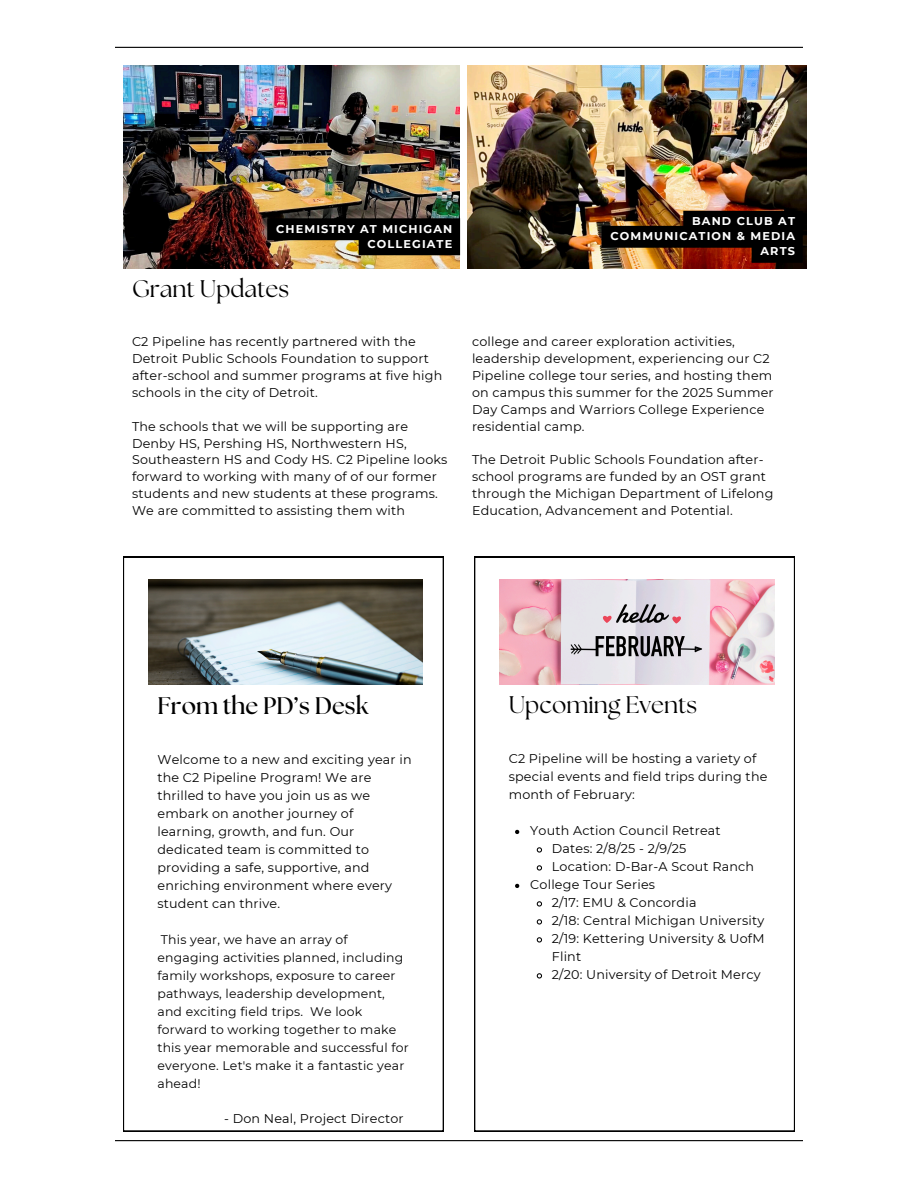
<style>
.page{position:relative;width:918px;height:1188px;background:#fff}
.page>*{position:absolute;margin:0;border:0;box-sizing:border-box;transform-origin:0 0}
.t1{font:24px "The Seasons";color:#000}
.t2{font:700 24px "The Seasons";color:#000}
.t3{font:12.75px/17px "Montserrat";letter-spacing:.015em;color:#000}
.t4{font:12.45px/18px "Montserrat";letter-spacing:.015em;color:#000}
.t5{font:700 11.25px/15px "Montserrat";letter-spacing:.1em;color:#fff;text-align:right}
</style>
<div class="page">
<img style="left:123px;top:66px;width:336px;height:202px">
<img style="left:467px;top:66px;width:340px;height:202px">
<hr style="left:115px;top:47px;width:688px;height:1px;background:#000">
<hr style="left:115px;top:1140px;width:688px;height:1px;background:#000">
<svg style="left:474px;top:557px;width:321px;height:574px"></svg>
<svg style="left:123px;top:557px;width:321px;height:574px"></svg>
<svg style="left:515px;top:830px;width:4px;height:4px"></svg>
<svg style="left:536px;top:846px;width:7px;height:7px"></svg>
<svg style="left:536px;top:864px;width:7px;height:7px"></svg>
<svg style="left:515px;top:884px;width:4px;height:4px"></svg>
<svg style="left:536px;top:900px;width:7px;height:7px"></svg>
<svg style="left:536px;top:918px;width:7px;height:7px"></svg>
<svg style="left:536px;top:936px;width:7px;height:7px"></svg>
<svg style="left:536px;top:972px;width:7px;height:7px"></svg>
<img style="left:500px;top:579px;width:274px;height:106px">
<img style="left:148px;top:579px;width:275px;height:106px">
<svg style="left:267px;top:218px;width:193px;height:37px;background:#2a2214"></svg>
<img style="left:602px;top:211px;width:201px;height:52px">
<p class="t5" style="left:276px;top:221px;width:178px">CHEMISTRY AT MICHIGAN<br>COLLEGIATE</p>
<p class="t5" style="left:610px;top:213px;width:186px">BAND CLUB AT<br>COMMUNICATION &amp; MEDIA<br>ARTS</p>
<p class="t1" style="left:132px;top:278px;width:159px">Grant Updates</p>
<p class="t3" style="left:132px;top:333px;width:312px">C2 Pipeline has recently partnered with the Detroit Public Schools Foundation to support after-school and summer programs at five high schools in the city of Detroit.</p>
<h1 class="t3" style="left:132px;top:418px;width:317px">The schools that we will be supporting are Denby HS, Pershing HS, Northwestern HS, Southeastern HS and Cody HS. C2 Pipeline looks forward to working with many of of our former students and new students at these programs.<br>We are committed to assisting them with</h1>
<p class="t3" style="left:472px;top:333px;width:303px">college and career exploration activities, leadership development, experiencing our C2<br>Pipeline college tour series, and hosting them on campus this summer for the 2025 Summer Day Camps and Warriors College Experience residential camp.</p>
<h1 class="t3" style="left:472px;top:451px;width:303px">The Detroit Public Schools Foundation after&shy;school programs are funded by an OST grant through the Michigan Department of Lifelong Education, Advancement and Potential.</h1>
<p class="t2" style="left:157px;top:695px;width:213px">From the PD’s Desk</p>
<p class="t3" style="left:157px;top:750px;width:256px;line-height:18px">Welcome to a new and exciting year in the C2 Pipeline Program! We are thrilled to have you join us as we embark on another journey of learning, growth, and fun. Our dedicated team is committed to providing a safe, supportive, and enriching environment where every student can thrive.</p>
<p class="t4" style="left:157px;top:930px;width:253px">This year, we have an array of engaging activities planned, including family workshops, exposure to career pathways, leadership development, and exciting field trips. We look forward to working together to make this year memorable and successful for everyone. Let's make it a fantastic year ahead!</p>
<p class="t3" style="left:224px;top:1110px;width:181px">- Don Neal, Project Director</p>
<p class="t1" style="left:509px;top:694px;width:190px">Upcoming Events</p>
<p class="t3" style="left:509px;top:750px;width:260px;line-height:18px">C2 Pipeline will be hosting a variety of special events and field trips during the month of February:</p>
<p class="t3" style="left:530px;top:822px;width:192px">Youth Action Council Retreat</p>
<p class="t3" style="left:552px;top:840px;width:136px">Dates: 2/8/25 - 2/9/25</p>
<p class="t3" style="left:552px;top:858px;width:204px">Location: D-Bar-A Scout Ranch</p>
<p class="t3" style="left:530px;top:876px;width:126px">College Tour Series</p>
<p class="t3" style="left:552px;top:894px;width:146px">2/17: EMU &amp; Concordia</p>
<p class="t3" style="left:552px;top:912px;width:214px">2/18: Central Michigan University</p>
<p class="t3" style="left:552px;top:929px;width:214px;line-height:18px">2/19: Kettering University &amp; UofM<br>Flint</p>
<p class="t3" style="left:552px;top:966px;width:210px">2/20: University of Detroit Mercy</p>
</div>
